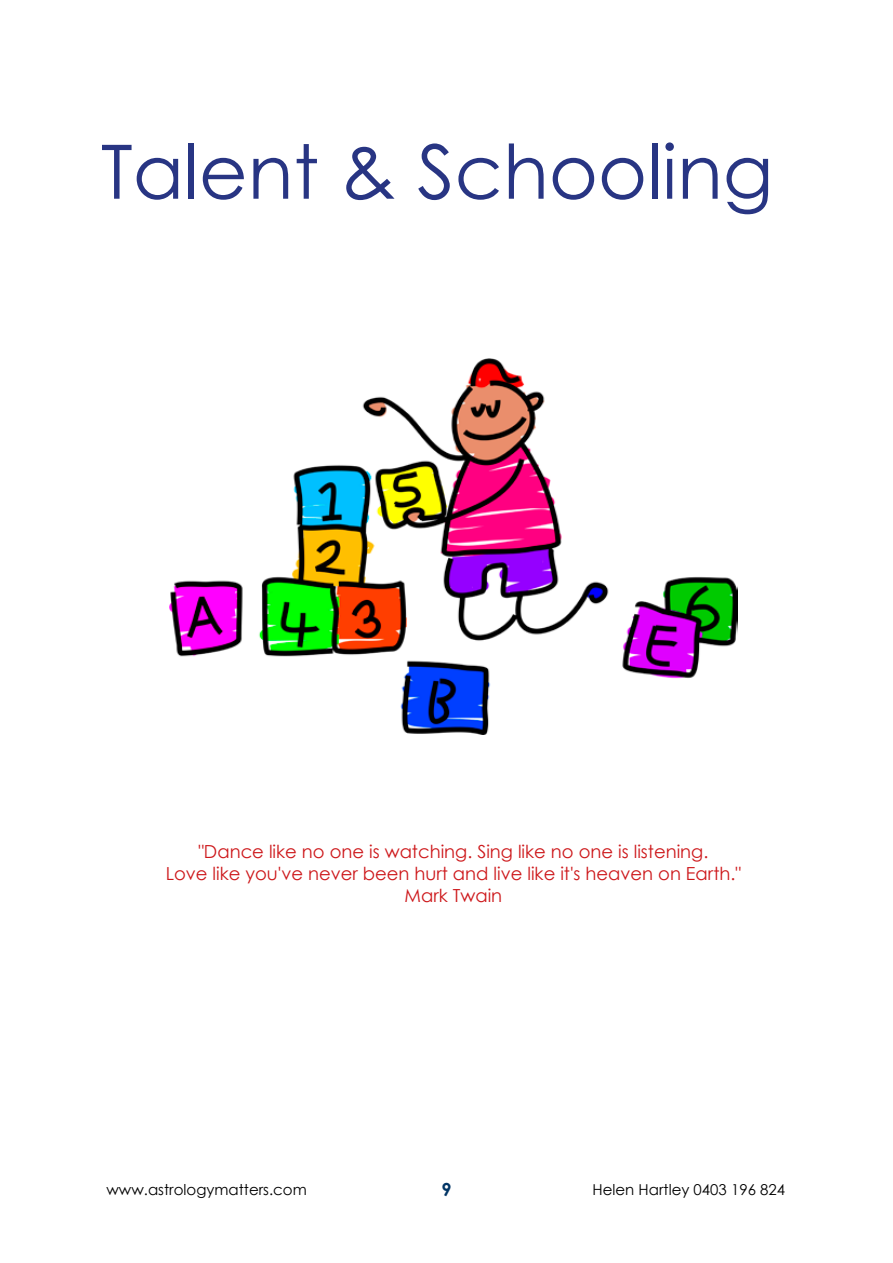
<style>
.page{position:relative;width:893px;height:1263px;background:#fff}
.page>*{position:absolute;margin:0;border:0;box-sizing:border-box;transform-origin:0 0}
.t1{font:75px "Century Gothic";color:#283583}
.t2{font:18px/21.6px "Century Gothic";color:#cd171a;text-align:center}
.t3{font:700 18px "Century Gothic";color:#003565}
.t4{font:15px "Century Gothic";color:#000}
</style>
<div class="page">
<img style="left:170px;top:359px;width:567px;height:376px">
<h1 class="t1" style="left:101px;top:119px;width:674px">Talent &amp; Schooling</h1>
<p class="t2" style="left:166px;top:841px;width:577px">"Dance like no one is watching. Sing like no one is listening.<br>Love like you've never been hurt and live like it's heaven on Earth."<br>Mark Twain</p>
<p class="t3" style="left:441px;top:1176px;width:12px">9</p>
<p class="t4" style="left:106px;top:1179px;width:202px">www.astrologymatters.com</p>
<p class="t4" style="left:592px;top:1179px;width:194px">Helen Hartley 0403 196 824</p>
</div>
